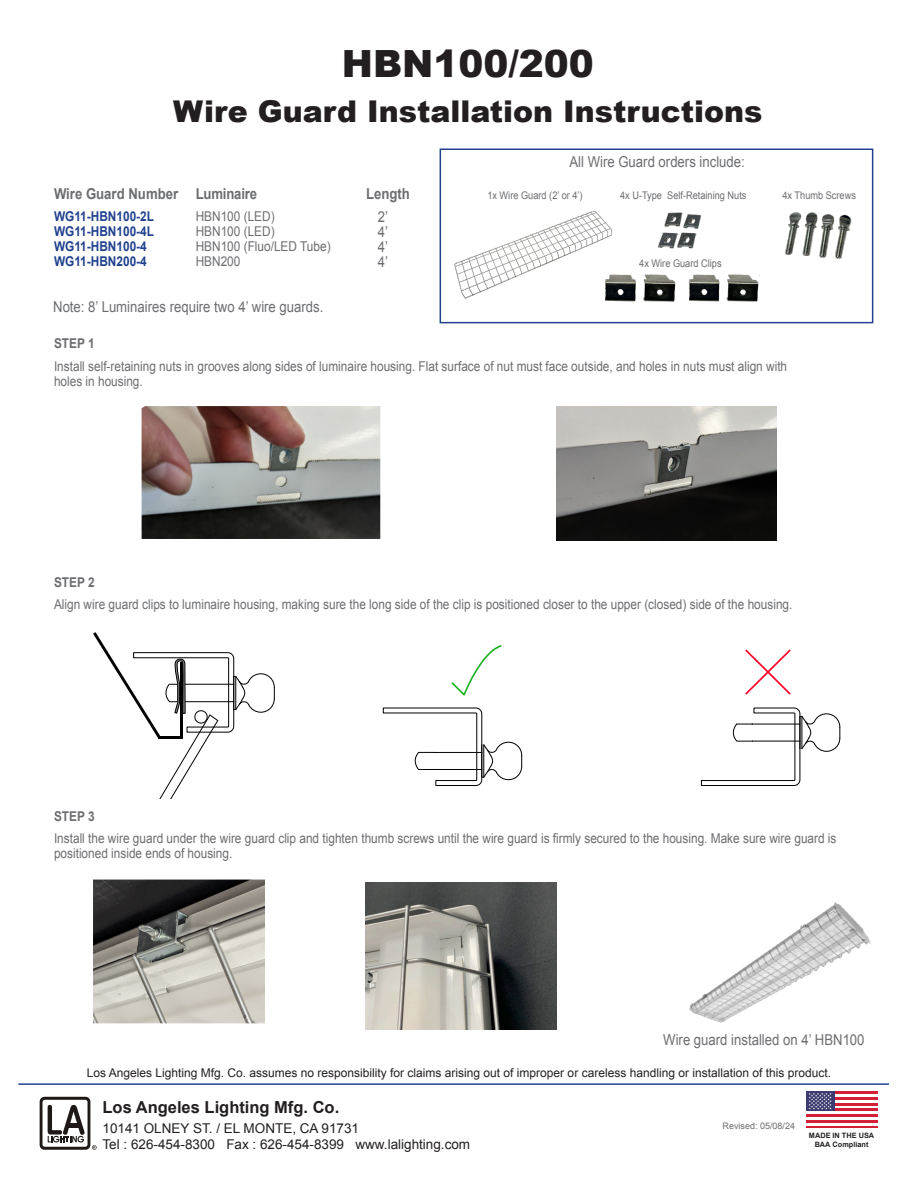
<style>
.page{position:relative;width:918px;height:1188px;background:#fff}
.page>*{position:absolute;margin:0;border:0;box-sizing:border-box;transform-origin:0 0}
.t1{font:900 37.5px "Arial";color:#231f20}
.t2{font:900 30px "Arial";color:#231f20}
.t3{font:700 16.5px "Arial";color:#231f20}
.t4{font:15px "Arial";color:#6c6d70;scale:.88 1}
.t5{font:700 15px "Arial";color:#6c6d70;scale:.88 1}
.t6{font:13.5px/15px "Arial";color:#6c6d70;scale:.88 1}
.t7{font:13.5px/16.2px "Arial";color:#231f20}
.t8{font:700 13.5px "Arial";color:#22428e;scale:.88 1}
.t9{font:700 13.5px "Arial";color:#6c6d70;scale:.88 1}
.t10{font:12px "Arial";color:#231f20}
.t11{font:10.5px "Arial";color:#6c6d70;scale:.88 1}
.t12{font:9px "Arial";color:#6c6d70}
.t13{font:700 7.35px/8.9px "Arial";color:#231f20;text-align:center}
</style>
<div class="page">
<hr style="left:806px;top:1126px;width:71px;height:2px;background:#d21f36">
<hr style="left:806px;top:1120px;width:71px;height:3px;background:#d21f36">
<hr style="left:806px;top:1114px;width:71px;height:3px;background:#d21f36">
<hr style="left:806px;top:1108px;width:71px;height:3px;background:#d21f36">
<hr style="left:806px;top:1103px;width:71px;height:2px;background:#d21f36">
<hr style="left:806px;top:1097px;width:71px;height:3px;background:#d21f36">
<hr style="left:806px;top:1091px;width:71px;height:3px;background:#d21f36">
<div style="left:806px;top:1091px;width:29px;height:20px;background:#3c3a6e"></div>
<svg style="left:809px;top:1093px;width:22px;height:16px"></svg>
<svg style="left:40px;top:1097px;width:57px;height:53px"></svg>
<hr style="left:18px;top:1083px;width:871px;height:2px;background:#22428e">
<img style="left:557px;top:406px;width:219px;height:135px">
<img style="left:142px;top:406px;width:238px;height:133px">
<svg style="left:93px;top:632px;width:182px;height:167px"></svg>
<img style="left:93px;top:880px;width:172px;height:143px">
<svg style="left:701px;top:707px;width:140px;height:79px"></svg>
<svg style="left:745px;top:649px;width:46px;height:46px"></svg>
<svg style="left:382px;top:707px;width:141px;height:79px"></svg>
<svg style="left:451px;top:645px;width:51px;height:50px"></svg>
<img style="left:689px;top:902px;width:182px;height:121px">
<img style="left:366px;top:882px;width:190px;height:147px">
<img style="left:454px;top:210px;width:159px;height:89px">
<img style="left:785px;top:212px;width:67px;height:47px">
<img style="left:603px;top:274px;width:73px;height:28px">
<img style="left:688px;top:274px;width:71px;height:28px">
<img style="left:658px;top:212px;width:43px;height:37px">
<div style="left:440px;top:148px;width:433px;height:175px;border:2px solid #22428e"></div>
<p class="t1" style="left:342px;top:36px;width:254px">HBN100/200</p>
<p class="t2" style="left:173px;top:89px;width:591px">Wire Guard Installation Instructions</p>
<p class="t5" style="left:54px;top:184px;width:143px">Wire Guard Number</p>
<p class="t5" style="left:196px;top:184px;width:71px">Luminaire</p>
<p class="t5" style="left:366px;top:184px;width:51px">Length</p>
<p class="t8" style="left:54px;top:208px;width:115px">WG11-HBN100-2L</p>
<p class="t8" style="left:54px;top:223px;width:115px">WG11-HBN100-4L</p>
<p class="t8" style="left:54px;top:238px;width:107px">WG11-HBN100-4</p>
<p class="t8" style="left:54px;top:253px;width:107px">WG11-HBN200-4</p>
<p class="t6" style="left:196px;top:209px;width:91px">HBN100 (LED)</p>
<p class="t6" style="left:196px;top:224px;width:91px">HBN100 (LED)</p>
<p class="t6" style="left:196px;top:239px;width:155px">HBN100 (Fluo/LED Tube)</p>
<p class="t6" style="left:196px;top:254px;width:52px">HBN200</p>
<p class="t4" style="left:378px;top:207px;width:13px">2’</p>
<p class="t4" style="left:378px;top:222px;width:13px">4’</p>
<p class="t4" style="left:378px;top:237px;width:13px">4’</p>
<p class="t4" style="left:378px;top:252px;width:13px">4’</p>
<p class="t4" style="left:53px;top:297px;width:309px">Note: 8’ Luminaires require two 4’ wire guards.</p>
<p class="t9" style="left:54px;top:334px;width:48px">STEP 1</p>
<p class="t4" style="left:569px;top:151px;width:201px">All Wire Guard orders include:</p>
<p class="t11" style="left:487px;top:189px;width:110px">1x Wire Guard (2’ or 4’)</p>
<p class="t11" style="left:620px;top:189px;width:145px">4x U-Type Self-Retaining Nuts</p>
<p class="t11" style="left:783px;top:189px;width:85px">4x Thumb Screws</p>
<p class="t11" style="left:639px;top:257px;width:95px">4x Wire Guard Clips</p>
<p class="t6" style="left:54px;top:359px;width:835px">Install self-retaining nuts in grooves along sides of luminaire housing. Flat surface of nut must face outside, and holes in nuts must align with holes in housing.</p>
<p class="t9" style="left:54px;top:574px;width:48px">STEP 2</p>
<p class="t6" style="left:54px;top:597px;width:841px">Align wire guard clips to luminaire housing, making sure the long side of the clip is positioned closer to the upper (closed) side of the housing.</p>
<p class="t9" style="left:54px;top:807px;width:48px">STEP 3</p>
<p class="t6" style="left:54px;top:831px;width:891px">Install the wire guard under the wire guard clip and tighten thumb screws until the wire guard is firmly secured to the housing. Make sure wire guard is positioned inside ends of housing.</p>
<p class="t4" style="left:663px;top:1030px;width:230px">Wire guard installed on 4’ HBN100</p>
<p class="t10" style="left:87px;top:1065px;width:746px">Los Angeles Lighting Mfg. Co. assumes no responsibility for claims arising out of improper or careless handling or installation of this product.</p>
<p class="t3" style="left:103px;top:1096px;width:238px">Los Angeles Lighting Mfg. Co.</p>
<p class="t7" style="left:103px;top:1120px;width:369px">10141 OLNEY ST. / EL MONTE, CA 91731<br>Tel : 626-454-8300 Fax : 626-454-8399 www.lalighting.com</p>
<p class="t12" style="left:723px;top:1120px;width:74px">Revised: 05/08/24</p>
<p class="t13" style="left:809px;top:1131px;width:67px">MADE IN THE USA<br>BAA Compliant</p>
</div>
